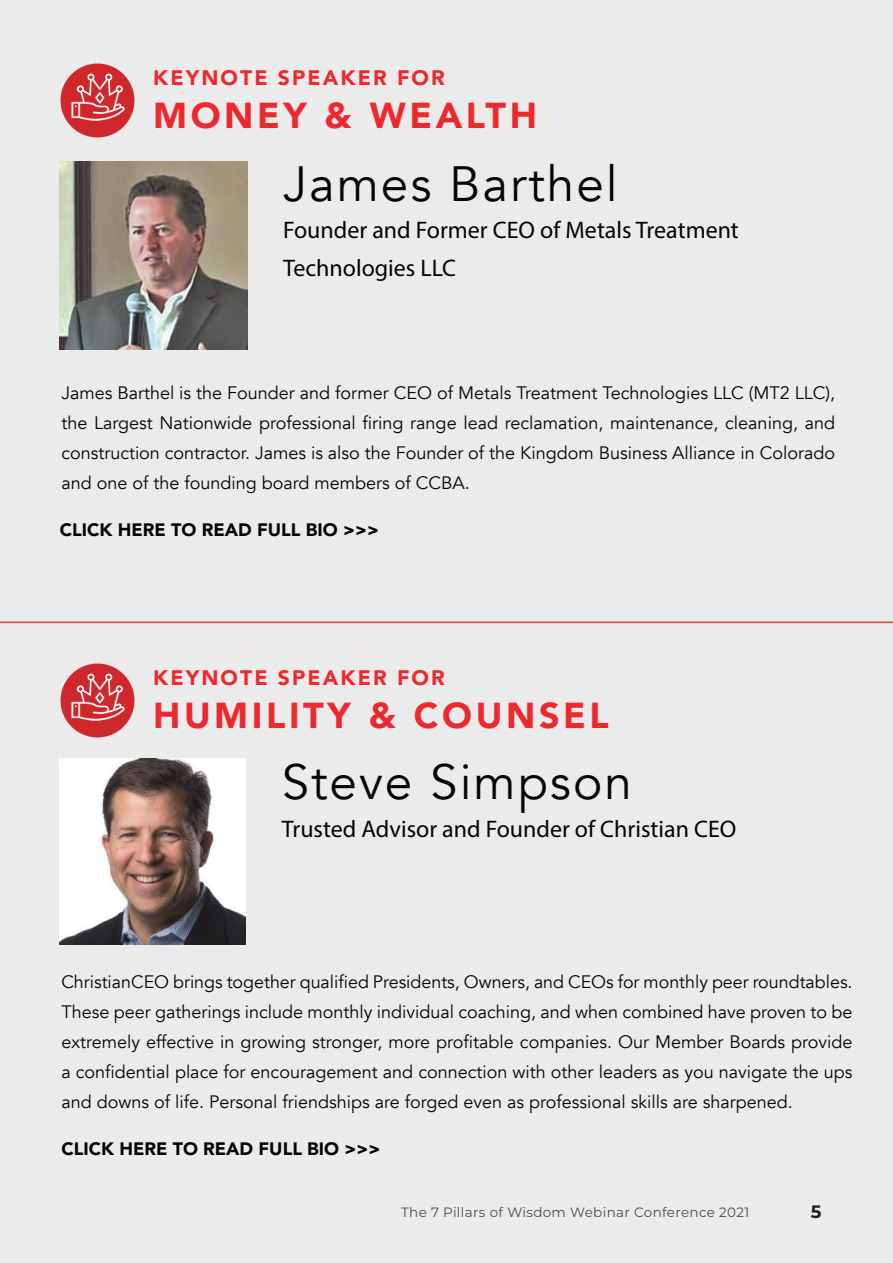
<style>
.page{position:relative;width:893px;height:1263px;background:#fff}
.page>*{position:absolute;margin:0;border:0;box-sizing:border-box;transform-origin:0 0}
.t1{font:49.5px "Avenir";letter-spacing:.04em;color:#040503}
.t2{font:900 36px "Avenir";letter-spacing:.1em;color:#ee292e}
.t3{font:24px/37.2px "Myriad Pro";color:#040503}
.t4{font:900 21px "Avenir";letter-spacing:.1em;color:#ee292e}
.t5{font:18px/30px "Avenir";color:#040503;text-align:justify}
.t6{font:900 18px "Avenir";color:#040503}
.t7{font:700 18px "Montserrat";color:#231f20}
.t8{font:13.5px "Montserrat";letter-spacing:.025em;color:#4b4c4d}
</style>
<div class="page">
<div style="left:0;top:753px;width:893px;height:510px;background:#ebebec"></div>
<div style="left:0;top:0;width:893px;height:1201px;background:#ebebec"></div>
<img style="left:60px;top:63px;width:75px;height:75px">
<hr style="left:0;top:621px;width:893px;height:2px;background:#ee3e38">
<img style="left:60px;top:663px;width:75px;height:75px">
<img style="left:60px;top:161px;width:187px;height:188px">
<img style="left:60px;top:758px;width:186px;height:186px">
<p class="t4" style="left:153px;top:60px;width:293px">KEYNOTE SPEAKER FOR</p>
<p class="t2" style="left:153px;top:85px;width:386px">MONEY &amp; WEALTH</p>
<p class="t1" style="left:283px;top:155px;width:336px">James Barthel</p>
<p class="t3" style="left:283px;top:211px;width:457px">Founder and Former CEO of Metals Treatment<br>Technologies LLC</p>
<p class="t5" style="left:61px;top:379px;width:775px">James Barthel is the Founder and former CEO of Metals Treatment Technologies LLC (MT2 LLC), the Largest Nationwide professional firing range lead reclamation, maintenance, cleaning, and construction contractor. James is also the Founder of the Kingdom Business Alliance in Colorado and one of the founding board members of CCBA.</p>
<p class="t6" style="left:60px;top:514px;width:321px">CLICK HERE TO READ FULL BIO &gt;&gt;&gt;</p>
<p class="t4" style="left:153px;top:659px;width:293px">KEYNOTE SPEAKER FOR</p>
<p class="t2" style="left:153px;top:685px;width:457px">HUMILITY &amp; COUNSEL</p>
<p class="t1" style="left:282px;top:753px;width:352px">Steve Simpson</p>
<p class="t3" style="left:282px;top:809px;width:456px">Trusted Advisor and Founder of Christian CEO</p>
<p class="t5" style="left:61px;top:967px;width:793px">ChristianCEO brings together qualified Presidents, Owners, and CEOs for monthly peer roundtables.<br>These peer gatherings include monthly individual coaching, and when combined have proven to be extremely effective in growing stronger, more profitable companies. Our Member Boards provide a confidential place for encouragement and connection with other leaders as you navigate the ups and downs of life. Personal friendships are forged even as professional skills are sharpened.</p>
<p class="t6" style="left:61px;top:1133px;width:321px">CLICK HERE TO READ FULL BIO &gt;&gt;&gt;</p>
<p class="t8" style="left:401px;top:1203px;width:350px">The 7 Pillars of Wisdom Webinar Conference 2021</p>
<p class="t7" style="left:811px;top:1199px;width:12px">5</p>
</div>
